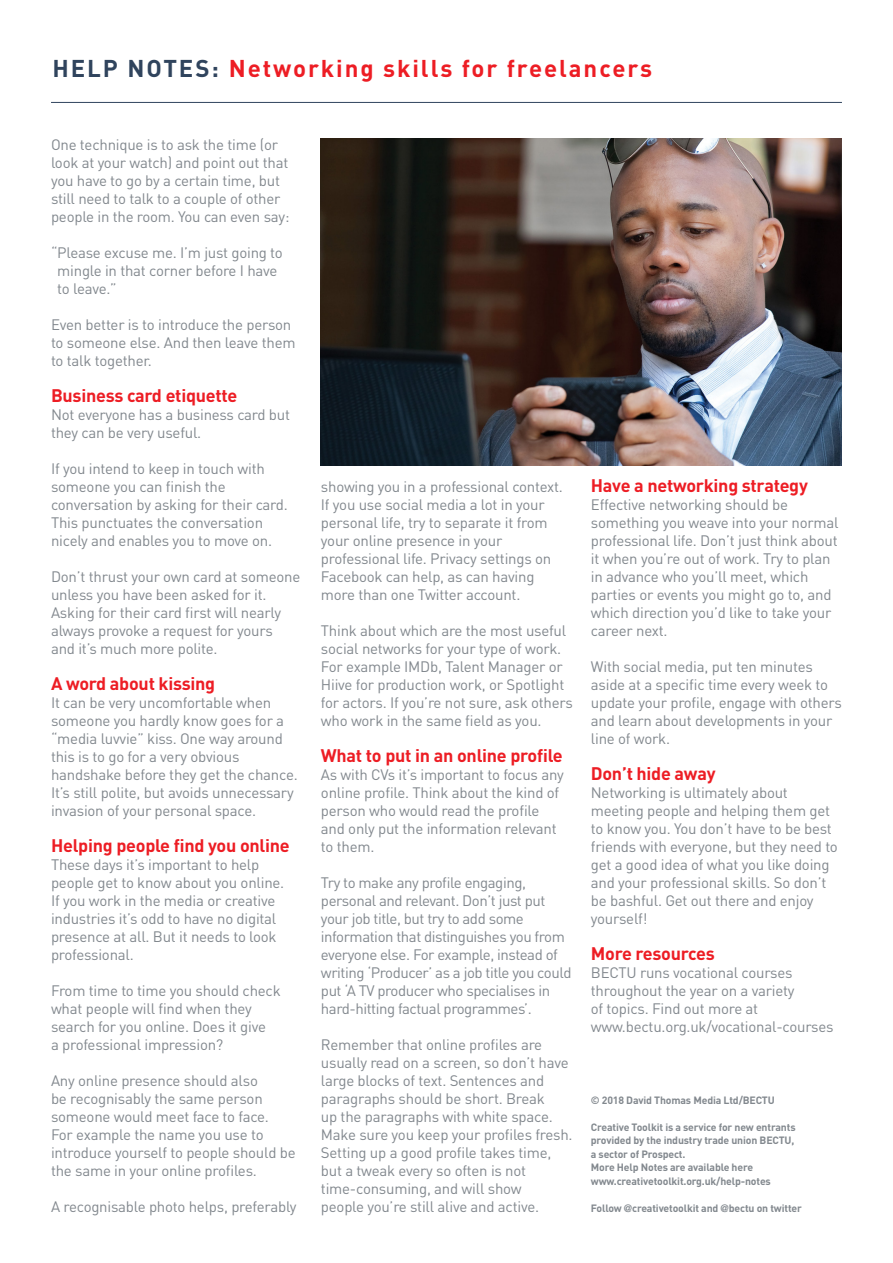
<style>
.page{position:relative;width:893px;height:1263px;background:#fff}
.page>*{position:absolute;margin:0;border:0;box-sizing:border-box;transform-origin:0 0}
.t1{font:700 24px "FFDIN";letter-spacing:.08em;color:#ed1d24}
.t2{font:700 18px "FFDIN";letter-spacing:-.015em;color:#ed1d24}
.t3{font:15px/18px "FFDIN";letter-spacing:-.015em;color:#82888e}
.t4{font:700 10.5px/13.5px "FFDIN";letter-spacing:-.015em;color:#82888e}
.s1{color:#30445d}
.s2{font-family:"Akzidenz Grotesk"}
</style>
<div class="page">
<img style="left:320px;top:139px;width:522px;height:327px">
<hr style="left:51px;top:102px;width:791px;height:1px;background:#30445d">
<h1 class="t1" style="left:52px;top:52px;width:601px"><span class="s1">HELP NOTES:</span> Networking skills for freelancers</h1>
<p class="t3" style="left:51px;top:135px;width:240px">One technique is to ask the time (or look at your watch) and point out that you have to go by a certain time, but still need to talk to a couple of other people in the room. You can even say:</p>
<p class="t3" style="left:57px;top:243px;width:227px;text-indent:-6px">“Please excuse me. I’m just going to mingle in that corner before I have to leave.”</p>
<p class="t3" style="left:51px;top:315px;width:246px">Even better is to introduce the person to someone else. And then leave them to talk together.</p>
<p class="t2" style="left:51px;top:384px;width:188px">Business card etiquette</p>
<p class="t3" style="left:51px;top:405px;width:241px">Not everyone has a business card but they can be very useful.</p>
<p class="t3" style="left:51px;top:459px;width:238px">If you intend to keep in touch with someone you can finish the conversation by asking for their card.<br>This punctuates the conversation nicely and enables you to move on.</p>
<p class="t3" style="left:51px;top:567px;width:251px">Don’t thrust your own card at someone unless you have been asked for it.<br>Asking for their card first will nearly always provoke a request for yours and it’s much more polite.</p>
<p class="t2" style="left:51px;top:672px;width:166px">A word about kissing</p>
<p class="t3" style="left:51px;top:693px;width:248px">It can be very uncomfortable when someone you hardly know goes for a “media luvvie” kiss. One way around this is to go for a very obvious handshake before they get the chance.<br>It’s still polite, but avoids unnecessary invasion of your personal space.</p>
<p class="t2" style="left:51px;top:834px;width:240px">Helping people find you online</p>
<p class="t3" style="left:51px;top:855px;width:235px">These days it’s important to help people get to know about you online.<br>If you work in the media or creative industries it’s odd to have no digital presence at all. But it needs to look professional.</p>
<p class="t3" style="left:51px;top:981px;width:231px">From time to time you should check what people will find when they search for you online. Does it give<br>a professional impression?</p>
<p class="t3" style="left:51px;top:1071px;width:246px">Any online presence should also<br>be recognisably the same person someone would meet face to face.<br>For example the name you use to introduce yourself to people should be the same in your online profiles.</p>
<p class="t3" style="left:51px;top:1197px;width:247px">A recognisable photo helps, preferably</p>
<p class="t3" style="left:321px;top:477px;width:244px">showing you in a professional context.<br>If you use social media a lot in your personal life, try to separate it from your online presence in your professional life. Privacy settings on Facebook can help, as can having more than one Twitter account.</p>
<p class="t3" style="left:321px;top:621px;width:253px">Think about which are the most useful social networks for your type of work.<br>For example IMDb, Talent Manager or Hiive for production work, or Spotlight for actors. If you’re not sure, ask others who work in the same field as you.</p>
<p class="t2" style="left:321px;top:744px;width:243px">What to put in an online profile</p>
<p class="t3" style="left:321px;top:765px;width:244px">As with CVs it’s important to focus any online profile. Think about the kind of person who would read the profile and only put the information relevant to them.</p>
<p class="t3" style="left:321px;top:873px;width:252px">Try to make any profile engaging, personal and relevant. Don’t just put your job title, but try to add some information that distinguishes you from everyone else. For example, instead of writing ‘Producer’ as a job title you could put ‘A TV producer who specialises in hard-hitting factual programmes’.</p>
<p class="t3" style="left:321px;top:1035px;width:253px">Remember that online profiles are usually read on a screen, so don’t have large blocks of text. Sentences and paragraphs should be short. Break<br>up the paragraphs with white space.<br>Make sure you keep your profiles fresh.<br>Setting up a good profile takes time, but a tweak every so often is not time-consuming, and will show<br>people you’re still alive and active.</p>
<p class="t2" style="left:591px;top:474px;width:219px">Have a networking strategy</p>
<p class="t3" style="left:591px;top:495px;width:249px">Effective networking should be something you weave into your normal professional life. Don’t just think about it when you’re out of work. Try to plan in advance who you’ll meet, which parties or events you might go to, and which direction you’d like to take your career next.</p>
<p class="t3" style="left:591px;top:657px;width:252px">With social media, put ten minutes aside at a specific time every week to update your profile, engage with others and learn about developments in your line of work.</p>
<p class="t2" style="left:591px;top:762px;width:126px">Don’t hide away</p>
<p class="t3" style="left:591px;top:783px;width:249px">Networking is ultimately about meeting people and helping them get to know you. You don’t have to be best friends with everyone, but they need to get a good idea of what you like doing and your professional skills. So don’t be bashful. Get out there and enjoy yourself!</p>
<p class="t2" style="left:591px;top:942px;width:125px">More resources</p>
<p class="t3" style="left:591px;top:963px;width:244px">BECTU runs vocational courses throughout the year on a variety<br>of topics. Find out more at www.bectu.org.uk/vocational-courses</p>
<p class="t4" style="left:591px;top:1093px;width:185px">© 2018 David Thomas Media Ltd/BECTU</p>
<p class="t4" style="left:591px;top:1120px;width:206px">Creative Toolkit is a service for new entrants provided by the industry trade union BECTU, a sector of Prospect.<br>More Help Notes are available here www.creativetoolkit.org.uk/help-notes</p>
<p class="t4" style="left:591px;top:1201px;width:213px">Follow <span class="s2">@</span>creativetoolkit and <span class="s2">@</span>bectu on twitter</p>
</div>
